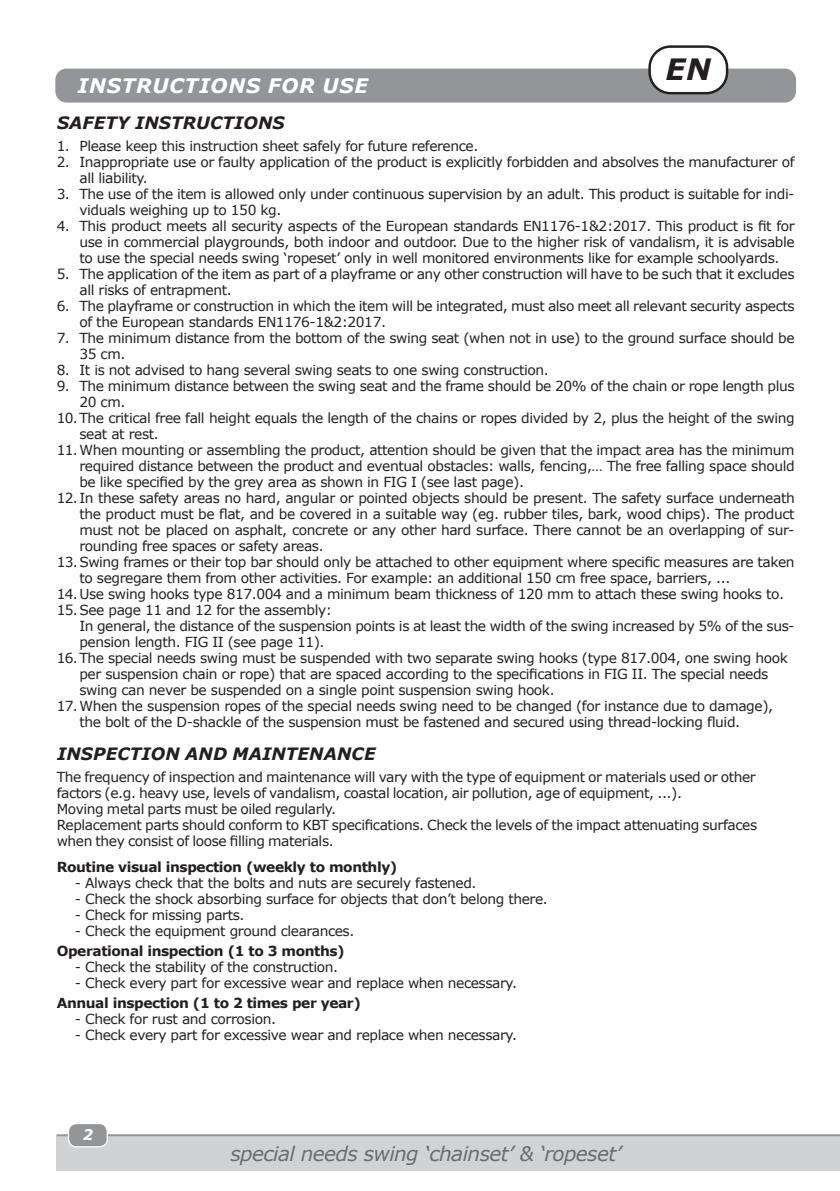
<style>
.page{position:relative;width:840px;height:1191px;background:#fff}
.page>*{position:absolute;margin:0;border:0;box-sizing:border-box;transform-origin:0 0}
.taal_in_kader{font:italic 700 29.4px "Verdana";color:#231f20}
.titel_onderaan{font:italic 20px "Verdana";letter-spacing:-.03em;color:#6c6d70}
.witte_titel{font:italic 700 20px "Verdana";letter-spacing:.035em;color:#fff}
.titel{font:italic 700 17px "Verdana";letter-spacing:.005em;color:#231f20}
.t1{font:italic 700 14.6px "Verdana";color:#fff}
.inleidingstekst{font:13.8px/16px "Verdana";letter-spacing:-.03em;color:#231f20}
.standaard{font:13.8px "Verdana";letter-spacing:-.03em;color:#231f20}
.standaard_-_uitgevul{font:13.8px/16px "Verdana";letter-spacing:-.03em;color:#231f20}
.standaard-2{font:700 13.8px "Verdana";letter-spacing:-.03em;color:#231f20}
</style>
<div class="page">
<div style="left:57px;top:1135px;width:782px;height:35px;background:#d1d2d4"></div>
<hr style="left:57px;top:1134px;width:782px;height:2px;background:#939598">
<div style="left:68px;top:1123px;width:39px;height:23px;background:#939598;border-radius:8px"></div>
<div style="left:68px;top:1123px;width:40px;height:24px;border:1px solid #fff;border-radius:8px"></div>
<div style="left:55px;top:69px;width:740px;height:34px;background:#939598;border-radius:11px"></div>
<div style="left:649px;top:47px;width:77px;height:46px;background:#fff;border-radius:21px"></div>
<div style="left:648px;top:45px;width:79px;height:49px;border:2px solid #231f20;border-radius:21px"></div>
<p class="witte_titel" style="left:77px;top:72px;width:292px">INSTRUCTIONS FOR USE</p>
<p class="taal_in_kader" style="left:665px;top:48px;width:47px">EN</p>
<p class="titel" style="left:57px;top:111px;width:229px">SAFETY INSTRUCTIONS</p>
<p class="inleidingstekst" style="left:57px;top:138px;width:423px">1. Please keep this instruction sheet safely for future reference.</p>
<p class="inleidingstekst" style="left:79px;top:154px;width:716px;text-indent:-23px">2. Inappropriate use or faulty application of the product is explicitly forbidden and absolves the manufacturer of all liability.</p>
<p class="inleidingstekst" style="left:79px;top:186px;width:716px;text-indent:-23px">3. The use of the item is allowed only under continuous supervision by an adult. This product is suitable for indi&shy;viduals weighing up to 150 kg.</p>
<p class="inleidingstekst" style="left:79px;top:218px;width:716px;text-align:justify;text-indent:-23px">4. This product meets all security aspects of the European standards EN1176-1&amp;2:2017. This product is fit for use in commercial playgrounds, both indoor and outdoor. Due to the higher risk of vandalism, it is advisable to use the special needs swing ‘ropeset’ only in well monitored environments like for example schoolyards.</p>
<p class="inleidingstekst" style="left:79px;top:266px;width:716px;text-indent:-23px">5. The application of the item as part of a playframe or any other construction will have to be such that it excludes all risks of entrapment.</p>
<p class="inleidingstekst" style="left:79px;top:298px;width:716px;text-indent:-23px">6. The playframe or construction in which the item will be integrated, must also meet all relevant security aspects of the European standards EN1176-1&amp;2:2017.</p>
<p class="inleidingstekst" style="left:79px;top:330px;width:716px;text-indent:-23px">7. The minimum distance from the bottom of the swing seat (when not in use) to the ground surface should be<br>35 cm.</p>
<p class="inleidingstekst" style="left:57px;top:362px;width:493px">8. It is not advised to hang several swing seats to one swing construction.</p>
<p class="inleidingstekst" style="left:79px;top:378px;width:716px;text-indent:-23px">9. The minimum distance between the swing seat and the frame should be 20% of the chain or rope length plus<br>20 cm.</p>
<p class="inleidingstekst" style="left:79px;top:410px;width:716px;text-indent:-23px">10.The critical free fall height equals the length of the chains or ropes divided by 2, plus the height of the swing seat at rest.</p>
<p class="inleidingstekst" style="left:79px;top:442px;width:716px;text-align:justify;text-indent:-23px">11.When mounting or assembling the product, attention should be given that the impact area has the minimum required distance between the product and eventual obstacles: walls, fencing,… The free falling space should be like specified by the grey area as shown in FIG I (see last page).</p>
<p class="inleidingstekst" style="left:79px;top:490px;width:716px;text-align:justify;text-indent:-23px">12. In these safety areas no hard, angular or pointed objects should be present. The safety surface underneath the product must be flat, and be covered in a suitable way (eg. rubber tiles, bark, wood chips). The product must not be placed on asphalt, concrete or any other hard surface. There cannot be an overlapping of sur&shy;rounding free spaces or safety areas.</p>
<p class="inleidingstekst" style="left:79px;top:554px;width:716px;text-indent:-23px">13.Swing frames or their top bar should only be attached to other equipment where specific measures are taken to segregare them from other activities. For example: an additional 150 cm free space, barriers, ...</p>
<p class="inleidingstekst" style="left:57px;top:586px;width:728px">14.Use swing hooks type 817.004 and a minimum beam thickness of 120 mm to attach these swing hooks to.</p>
<p class="inleidingstekst" style="left:57px;top:602px;width:277px">15.See page 11 and 12 for the assembly:</p>
<p class="standaard_-_uitgevul" style="left:79px;top:618px;width:716px">In general, the distance of the suspension points is at least the width of the swing increased by 5% of the sus&shy;pension length. FIG II (see page 11).</p>
<p class="inleidingstekst" style="left:79px;top:650px;width:709px;text-indent:-23px">16.The special needs swing must be suspended with two separate swing hooks (type 817.004, one swing hook per suspension chain or rope) that are spaced according to the specifications in FIG II. The special needs swing can never be suspended on a single point suspension swing hook.</p>
<p class="inleidingstekst" style="left:79px;top:698px;width:694px;text-indent:-23px">17.When the suspension ropes of the special needs swing need to be changed (for instance due to damage), the bolt of the D-shackle of the suspension must be fastened and secured using thread-locking fluid.</p>
<p class="titel" style="left:57px;top:742px;width:320px">INSPECTION AND MAINTENANCE</p>
<p class="inleidingstekst" style="left:57px;top:768px;width:701px">The frequency of inspection and maintenance will vary with the type of equipment or materials used or other factors (e.g. heavy use, levels of vandalism, coastal location, air pollution, age of equipment, ...).<br>Moving metal parts must be oiled regularly.<br>Replacement parts should conform to KBT specifications. Check the levels of the impact attenuating surfaces when they consist of loose filling materials.</p>
<p class="standaard-2" style="left:57px;top:857px;width:342px">Routine visual inspection (weekly to monthly)</p>
<p class="standaard" style="left:75px;top:873px;width:403px">- Always check that the bolts and nuts are securely fastened.</p>
<p class="standaard" style="left:75px;top:889px;width:474px">- Check the shock absorbing surface for objects that don’t belong there.</p>
<p class="standaard" style="left:75px;top:905px;width:171px">- Check for missing parts.</p>
<p class="standaard" style="left:75px;top:921px;width:281px">- Check the equipment ground clearances.</p>
<p class="standaard-2" style="left:57px;top:941px;width:289px">Operational inspection (1 to 3 months)</p>
<p class="standaard" style="left:75px;top:957px;width:264px">- Check the stability of the construction.</p>
<p class="standaard" style="left:75px;top:973px;width:443px">- Check every part for excessive wear and replace when necessary.</p>
<p class="standaard-2" style="left:57px;top:993px;width:305px">Annual inspection (1 to 2 times per year)</p>
<p class="standaard" style="left:75px;top:1009px;width:202px">- Check for rust and corrosion.</p>
<p class="standaard" style="left:75px;top:1025px;width:443px">- Check every part for excessive wear and replace when necessary.</p>
<p class="t1" style="left:83px;top:1124px;width:12px">2</p>
<p class="titel_onderaan" style="left:230px;top:1140px;width:392px">special needs swing ‘chainset’ &amp; ‘ropeset’</p>
</div>
